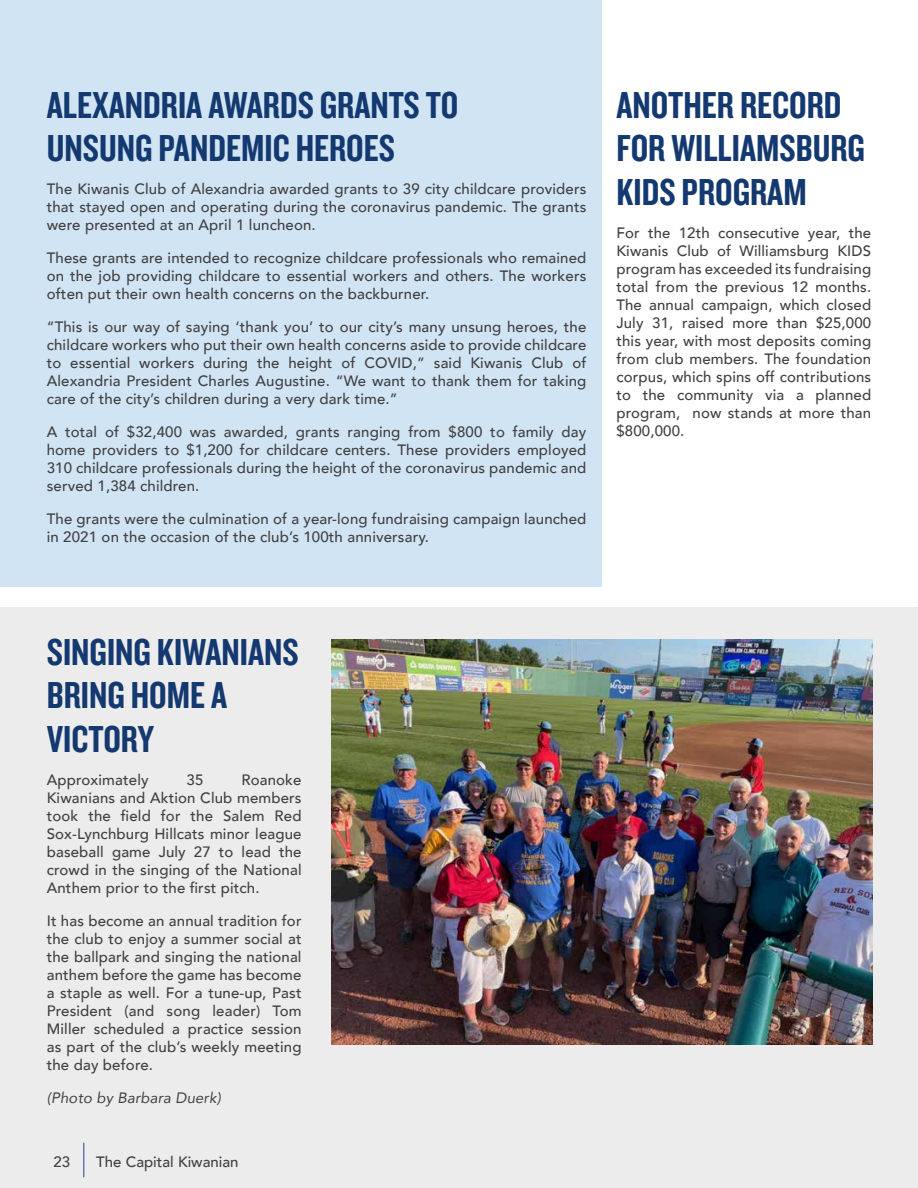
<style>
.page{position:relative;width:918px;height:1188px;background:#fff}
.page>*{position:absolute;margin:0;border:0;box-sizing:border-box;transform-origin:0 0}
.t1{font:39px/43.5px "Knockout HTF49 Liteweight";color:#133970}
.t2{font:500 15px/18px "Avenir";letter-spacing:.01em;color:#414042;text-align:justify}
.t3{font:italic 15px "Avenir";letter-spacing:.01em;color:#414042}
</style>
<div class="page">
<div style="left:0;top:608px;width:918px;height:580px;background:#ececec"></div>
<div style="left:0;top:0;width:602px;height:587px;background:#d1e4f3"></div>
<img style="left:332px;top:639px;width:540px;height:405px">
<hr style="left:84px;top:1143px;width:1px;height:34px;background:#25408f">
<h1 class="t1" style="left:47px;top:84px;width:413px">ALEXANDRIA AWARDS GRANTS TO<br>UNSUNG PANDEMIC HEROES</h1>
<p class="t2" style="left:47px;top:179px;width:541px">The Kiwanis Club of Alexandria awarded grants to 39 city childcare providers that stayed open and operating during the coronavirus pandemic. The grants were presented at an April 1 luncheon.</p>
<p class="t2" style="left:47px;top:248px;width:541px">These grants are intended to recognize childcare professionals who remained on the job providing childcare to essential workers and others. The workers often put their own health concerns on the backburner.</p>
<p class="t2" style="left:47px;top:317px;width:541px">“This is our way of saying ‘thank you’ to our city’s many unsung heroes, the childcare workers who put their own health concerns aside to provide childcare to essential workers during the height of COVID,” said Kiwanis Club of Alexandria President Charles Augustine. “We want to thank them for taking care of the city’s children during a very dark time.”</p>
<p class="t2" style="left:47px;top:422px;width:541px">A total of $32,400 was awarded, grants ranging from $800 to family day home providers to $1,200 for childcare centers. These providers employed 310 childcare professionals during the height of the coronavirus pandemic and served 1,384 children.</p>
<p class="t2" style="left:47px;top:509px;width:541px">The grants were the culmination of a year-long fundraising campaign launched in 2021 on the occasion of the club’s 100th anniversary.</p>
<h1 class="t1" style="left:616px;top:84px;width:250px">ANOTHER RECORD<br>FOR WILLIAMSBURG<br>KIDS PROGRAM</h1>
<p class="t2" style="left:616px;top:223px;width:256px">For the 12th consecutive year, the Kiwanis Club of Williamsburg KIDS program has exceeded its fundraising total from the previous 12 months.<br>The annual campaign, which closed July 31, raised more than $25,000 this year, with most deposits coming from club members. The foundation corpus, which spins off contributions to the community via a planned program, now stands at more than $800,000.</p>
<h1 class="t1" style="left:47px;top:631px;width:254px">SINGING KIWANIANS<br>BRING HOME A<br>VICTORY</h1>
<p class="t2" style="left:47px;top:770px;width:103px">Approximately</p>
<p class="t2" style="left:187px;top:770px;width:18px">35</p>
<p class="t2" style="left:47px;top:770px;width:256px;text-indent:195px">Roanoke Kiwanians and Aktion Club members took the field for the Salem Red Sox-Lynchburg Hillcats minor league baseball game July 27 to lead the crowd in the singing of the National Anthem prior to the first pitch.</p>
<p class="t2" style="left:47px;top:911px;width:256px">It has become an annual tradition for the club to enjoy a summer social at the ballpark and singing the national anthem before the game has become a staple as well. For a tune-up, Past President (and song leader) Tom Miller scheduled a practice session as part of the club’s weekly meeting the day before.</p>
<p class="t3" style="left:47px;top:1089px;width:176px">(Photo by Barbara Duerk)</p>
<p class="t2" style="left:54px;top:1152px;width:18px">23</p>
<p class="t2" style="left:96px;top:1152px;width:144px">The Capital Kiwanian</p>
</div>
